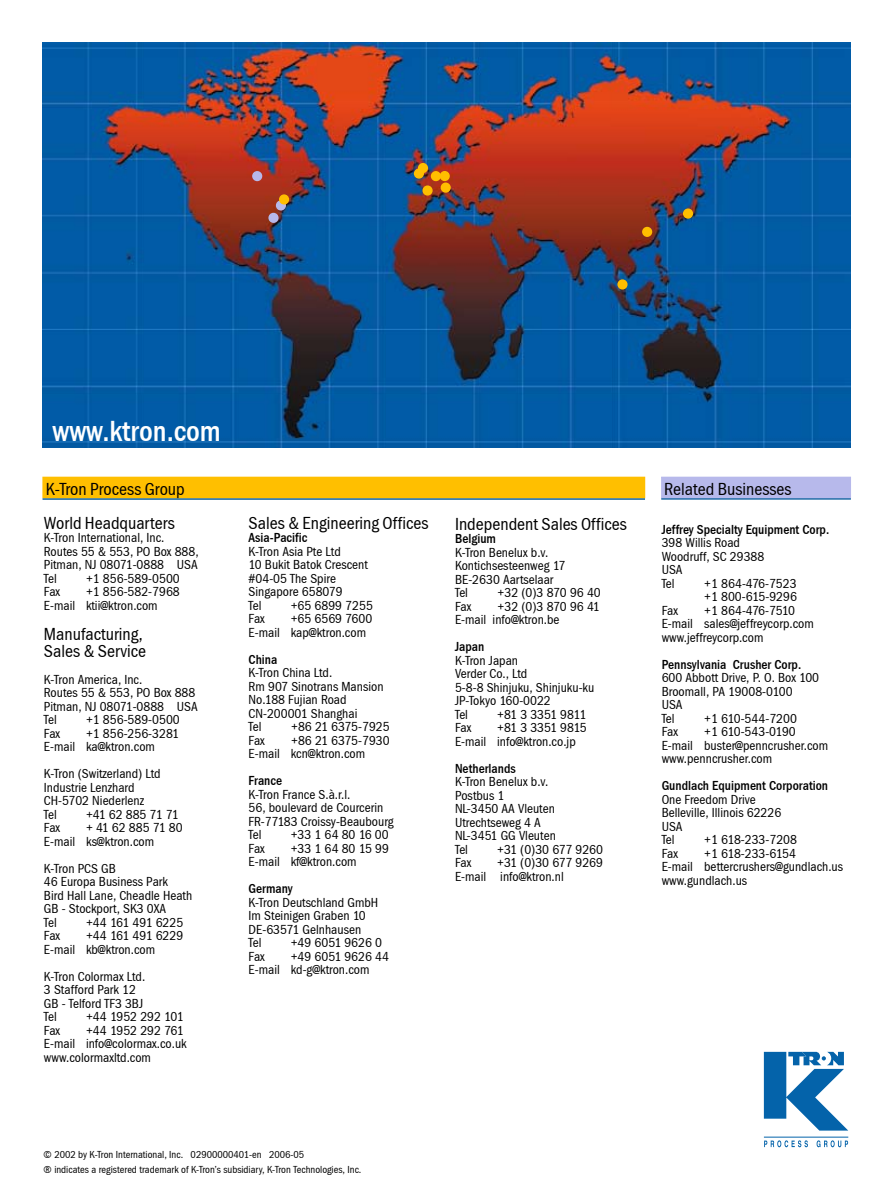
<style>
.page{position:relative;width:893px;height:1191px;background:#fff}
.page>*{position:absolute;margin:0;border:0;box-sizing:border-box;transform-origin:0 0}
.t1{font:700 30px "Franklin Gothic Cond";color:#fff}
.t2{font:18px/33.9px "Franklin Gothic Cond";color:#000}
.t3{font:13.5px/13.5px "Franklin Gothic Cond";color:#000}
.t4{font:700 13.5px "Franklin Gothic Cond";color:#000}
.t5{font:13.5px "Franklin Gothic Cond";letter-spacing:-.035em;color:#000}
.t6{font:13.5px "Franklin Gothic Cond";letter-spacing:-.05em;color:#000}
.t7{font:10.5px/15px "Franklin Gothic Cond";color:#000}
</style>
<div class="page">
<img style="left:43px;top:42px;width:808px;height:406px">
<div style="left:432px;top:172px;width:8px;height:8px;background:#ffbf00;border-radius:50%"></div>
<div style="left:431px;top:171px;width:10px;height:10px;border:2px solid #ffbf00;border-radius:50%"></div>
<div style="left:441px;top:183px;width:9px;height:9px;background:#ffbf00;border-radius:50%"></div>
<div style="left:441px;top:182px;width:10px;height:11px;border:2px solid #ffbf00;border-radius:50%"></div>
<div style="left:423px;top:186px;width:9px;height:9px;background:#ffbf00;border-radius:50%"></div>
<div style="left:422px;top:185px;width:11px;height:11px;border:2px solid #ffbf00;border-radius:50%"></div>
<div style="left:618px;top:280px;width:9px;height:9px;background:#ffbf00;border-radius:50%"></div>
<div style="left:617px;top:279px;width:11px;height:10px;border:2px solid #ffbf00;border-radius:50%"></div>
<div style="left:643px;top:227px;width:8px;height:9px;background:#ffbf00;border-radius:50%"></div>
<div style="left:642px;top:227px;width:10px;height:10px;border:2px solid #ffbf00;border-radius:50%"></div>
<div style="left:253px;top:172px;width:9px;height:8px;background:#b7b9eb;border-radius:50%"></div>
<div style="left:252px;top:171px;width:10px;height:10px;border:2px solid #b7b9eb;border-radius:50%"></div>
<hr style="left:43px;top:498px;width:602px;height:2px;background:#005899">
<div style="left:440px;top:172px;width:9px;height:8px;background:#ffbf00;border-radius:50%"></div>
<div style="left:440px;top:171px;width:10px;height:10px;border:2px solid #ffbf00;border-radius:50%"></div>
<hr style="left:661px;top:498px;width:190px;height:1px;background:#005899">
<div style="left:415px;top:169px;width:8px;height:9px;background:#ffbf00;border-radius:50%"></div>
<div style="left:414px;top:168px;width:10px;height:11px;border:2px solid #ffbf00;border-radius:50%"></div>
<div style="left:269px;top:213px;width:9px;height:9px;background:#b7b9eb;border-radius:50%"></div>
<div style="left:268px;top:213px;width:11px;height:10px;border:2px solid #b7b9eb;border-radius:50%"></div>
<svg style="left:277px;top:201px;width:8px;height:9px"></svg>
<div style="left:276px;top:200px;width:10px;height:10px;border:2px solid #b7b9eb;border-radius:50%"></div>
<div style="left:280px;top:195px;width:8px;height:9px;background:#ffbf00;border-radius:50%"></div>
<div style="left:279px;top:194px;width:10px;height:10px;border:2px solid #ffbf00;border-radius:50%"></div>
<div style="left:419px;top:164px;width:8px;height:8px;background:#ffbf00;border-radius:50%"></div>
<div style="left:418px;top:163px;width:10px;height:10px;border:2px solid #ffbf00;border-radius:50%"></div>
<div style="left:684px;top:209px;width:8px;height:9px;background:#ffbf00;border-radius:50%"></div>
<div style="left:683px;top:208px;width:10px;height:11px;border:2px solid #ffbf00;border-radius:50%"></div>
<div style="left:43px;top:477px;width:602px;height:20px;background:#ffbf00"></div>
<div style="left:43px;top:477px;width:602px;height:21px;border:1px solid #ffbf00"></div>
<div style="left:662px;top:477px;width:188px;height:21px;background:#b7b9eb"></div>
<svg style="left:764px;top:1140px;width:84px;height:7px"></svg>
<svg style="left:764px;top:1051px;width:84px;height:79px"></svg>
<hr style="left:764px;top:1136px;width:84px;height:1px;background:#0463aa">
<h1 class="t1" style="left:52px;top:414px;width:170px">www.ktron.com</h1>
<h2 class="t2" style="left:44px;top:472px;width:142px">K-Tron Process Group<br>World Headquarters</h2>
<p class="t3" style="left:44px;top:531px;width:156px">K-Tron International, Inc.<br>Routes 55 &amp; 553, PO Box 888,<br>Pitman, NJ 08071-0888 USA<br>Tel</p>
<p class="t3" style="left:86px;top:571px;width:95px">+1 856-589-0500</p>
<p class="t3" style="left:44px;top:585px;width:137px;text-indent:42px">+1 856-582-7968<br>E-mail ktii@ktron.com</p>
<h2 class="t2" style="left:44px;top:626px;width:104px;line-height:16.8px">Manufacturing,<br>Sales &amp; Service</h2>
<p class="t3" style="left:44px;top:672px;width:155px">K-Tron America, Inc.<br>Routes 55 &amp; 553, PO Box 888<br>Pitman, NJ 08071-0888 USA<br>Tel</p>
<p class="t3" style="left:44px;top:585px;width:18px">Fax</p>
<p class="t3" style="left:86px;top:713px;width:95px">+1 856-589-0500</p>
<p class="t3" style="left:44px;top:726px;width:137px;text-indent:42px">+1 856-256-3281<br>E-mail ka@ktron.com</p>
<p class="t3" style="left:44px;top:767px;width:118px">K-Tron (Switzerland) Ltd<br>Industrie Lenzhard<br>CH-5702 Niederlenz<br>Tel</p>
<p class="t3" style="left:44px;top:726px;width:18px">Fax</p>
<p class="t5" style="left:86px;top:806px;width:94px">+41 62 885 71 71</p>
<p class="t3" style="left:44px;top:821px;width:140px;text-indent:42px">+ 41 62 885 71 80<br>E-mail ks@ktron.com</p>
<p class="t3" style="left:44px;top:861px;width:150px">K-Tron PCS GB<br>46 Europa Business Park<br>Bird Hall Lane, Cheadle Heath<br>GB - Stockport, SK3 0XA<br>Tel</p>
<p class="t3" style="left:44px;top:821px;width:18px">Fax</p>
<p class="t3" style="left:86px;top:915px;width:99px">+44 161 491 6225</p>
<p class="t3" style="left:44px;top:929px;width:141px;text-indent:42px">+44 161 491 6229<br>E-mail kb@ktron.com</p>
<p class="t3" style="left:44px;top:969px;width:103px">K-Tron Colormax Ltd.<br>3 Stafford Park 12<br>GB - Telford TF3 3BJ<br>Tel</p>
<p class="t3" style="left:44px;top:929px;width:18px">Fax</p>
<p class="t3" style="left:86px;top:1010px;width:99px">+44 1952 292 101</p>
<p class="t3" style="left:44px;top:1023px;width:144px;text-indent:42px">+44 1952 292 761<br>E-mail info@colormax.co.uk www.colormaxltd.com</p>
<p class="t3" style="left:44px;top:1023px;width:18px">Fax</p>
<h2 class="t2" style="left:249px;top:506px;width:181px">Sales &amp; Engineering Offices</h2>
<p class="t4" style="left:249px;top:530px;width:60px">Asia-Pacific</p>
<p class="t3" style="left:249px;top:544px;width:121px">K-Tron Asia Pte Ltd<br>10 Bukit Batok Crescent #04-05 The Spire<br>Singapore 658079<br>Tel</p>
<p class="t3" style="left:291px;top:598px;width:84px">+65 6899 7255</p>
<p class="t3" style="left:249px;top:612px;width:125px;text-indent:42px">+65 6569 7600<br>E-mail kap@ktron.com</p>
<p class="t4" style="left:249px;top:651px;width:30px">China</p>
<p class="t3" style="left:249px;top:666px;width:136px">K-Tron China Ltd.<br>Rm 907 Sinotrans Mansion<br>No.188 Fujian Road<br>CN-200001 Shanghai<br>Tel</p>
<p class="t3" style="left:249px;top:612px;width:18px">Fax</p>
<p class="t3" style="left:291px;top:720px;width:100px">+86 21 6375-7925</p>
<p class="t3" style="left:249px;top:733px;width:143px;text-indent:43px">+86 21 6375-7930<br>E-mail kcn@ktron.com</p>
<p class="t4" style="left:249px;top:773px;width:35px">France</p>
<p class="t3" style="left:249px;top:787px;width:147px">K-Tron France S.à.r.l.<br>56, boulevard de Courcerin<br>FR-77183 Croissy-Beaubourg<br>Tel</p>
<p class="t3" style="left:249px;top:733px;width:18px">Fax</p>
<p class="t3" style="left:291px;top:828px;width:99px">+33 1 64 80 16 00</p>
<p class="t3" style="left:249px;top:841px;width:142px;text-indent:42px">+33 1 64 80 15 99<br>E-mail kf@ktron.com</p>
<p class="t4" style="left:249px;top:881px;width:46px">Germany</p>
<p class="t3" style="left:249px;top:895px;width:131px">K-Tron Deutschland GmbH<br>Im Steinigen Graben 10<br>DE-63571 Gelnhausen<br>Tel</p>
<p class="t3" style="left:249px;top:841px;width:18px">Fax</p>
<p class="t3" style="left:291px;top:936px;width:93px">+49 6051 9626 0</p>
<p class="t3" style="left:249px;top:949px;width:142px;text-indent:42px">+49 6051 9626 44<br>E-mail kd-g@ktron.com</p>
<p class="t3" style="left:249px;top:949px;width:18px">Fax</p>
<h2 class="t2" style="left:455px;top:507px;width:173px">Independent Sales Offices</h2>
<p class="t4" style="left:455px;top:531px;width:42px">Belgium</p>
<p class="t3" style="left:455px;top:545px;width:112px">K-Tron Benelux b.v.<br>Kontichsesteenweg 17<br>BE-2630 Aartselaar<br>Tel</p>
<p class="t3" style="left:498px;top:586px;width:105px">+32 (0)3 870 96 40</p>
<p class="t3" style="left:455px;top:599px;width:146px;text-indent:43px">+32 (0)3 870 96 41<br>E-mail info@ktron.be</p>
<p class="t4" style="left:455px;top:639px;width:31px">Japan</p>
<p class="t3" style="left:455px;top:653px;width:141px">K-Tron Japan<br>Verder Co., Ltd<br>5-8-8 Shinjuku, Shinjuku-ku<br>JP-Tokyo 160-0022<br>Tel</p>
<p class="t3" style="left:455px;top:599px;width:18px">Fax</p>
<p class="t6" style="left:497px;top:706px;width:91px">+81 3 3351 9811</p>
<p class="t3" style="left:455px;top:721px;width:133px;text-indent:42px">+81 3 3351 9815<br>E-mail info@ktron.co.jp</p>
<p class="t4" style="left:455px;top:760px;width:62px">Netherlands</p>
<p class="t3" style="left:455px;top:775px;width:102px">K-Tron Benelux b.v.<br>Postbus 1<br>NL-3450 AA Vleuten<br>Utrechtseweg 4 A<br>NL-3451 GG Vleuten<br>Tel</p>
<p class="t3" style="left:455px;top:721px;width:18px">Fax</p>
<p class="t3" style="left:497px;top:842px;width:107px">+31 (0)30 677 9260</p>
<p class="t3" style="left:455px;top:856px;width:150px;text-indent:42px">+31 (0)30 677 9269<br>E-mail info@ktron.nl</p>
<p class="t3" style="left:455px;top:856px;width:18px">Fax</p>
<h2 class="t2" style="left:664px;top:472px;width:129px">Related Businesses</h2>
<p class="t4" style="left:662px;top:521px;width:169px">Jeffrey Specialty Equipment Corp.</p>
<p class="t3" style="left:662px;top:536px;width:104px">398 Willis Road<br>Woodruff, SC 29388<br>USA<br>Tel</p>
<p class="t3" style="left:704px;top:577px;width:94px">+1 864-476-7523 +1 800-615-9296</p>
<p class="t3" style="left:662px;top:604px;width:154px;text-indent:43px">+1 864-476-7510<br>E-mail sales@jeffreycorp.com www.jeffreycorp.com</p>
<p class="t4" style="left:662px;top:656px;width:141px">Pennsylvania Crusher Corp.</p>
<p class="t3" style="left:662px;top:671px;width:159px">600 Abbott Drive, P. O. Box 100<br>Broomall, PA 19008-0100<br>USA<br>Tel</p>
<p class="t3" style="left:662px;top:604px;width:18px">Fax</p>
<p class="t3" style="left:704px;top:712px;width:94px">+1 610-544-7200</p>
<p class="t3" style="left:662px;top:725px;width:168px;text-indent:43px">+1 610-543-0190<br>E-mail buster@penncrusher.com www.penncrusher.com</p>
<p class="t4" style="left:662px;top:778px;width:168px">Gundlach Equipment Corporation</p>
<p class="t3" style="left:662px;top:793px;width:121px">One Freedom Drive<br>Belleville, Illinois 62226<br>USA<br>Tel</p>
<p class="t3" style="left:662px;top:725px;width:18px">Fax</p>
<p class="t3" style="left:704px;top:833px;width:94px">+1 618-233-7208</p>
<p class="t3" style="left:662px;top:847px;width:183px;text-indent:43px">+1 618-233-6154<br>E-mail bettercrushers@gundlach.us www.gundlach.us</p>
<p class="t3" style="left:662px;top:847px;width:18px">Fax</p>
<p class="t7" style="left:44px;top:1147px;width:319px">© 2002 by K-Tron International, Inc. 02900000401-en 2006-05<br>® indicates a registered trademark of K-Tron’s subsidiary, K-Tron Technologies, Inc.</p>
</div>
